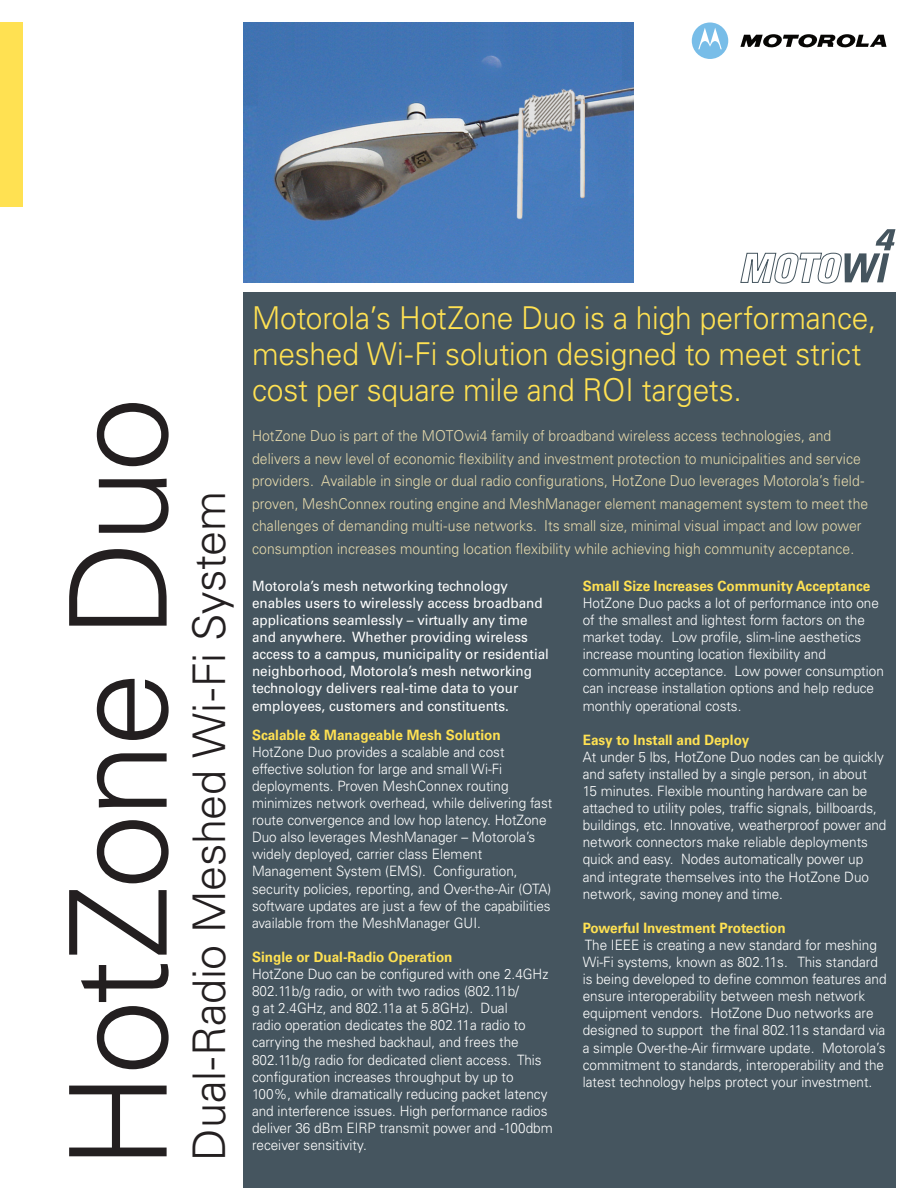
<style>
.page{position:relative;width:918px;height:1188px;background:#fff}
.page>*{position:absolute;margin:0;border:0;box-sizing:border-box;transform-origin:0 0}
.A_title2_U45_90_93{font:300 135px "Univers LT Std";letter-spacing:-.025em;color:#231f20}
.A_subtitle3_U45_24_2{font:300 45px "Univers LT Std";letter-spacing:-.01em;color:#231f20}
.B_lead3_U45_21_24__p{font:300 31.5px/36px "Univers LT Std";letter-spacing:-.005em;color:#ffe152;scale:.95 1}
.B_lead6_U45_11_5_15{font:300 15px/22.5px "Univers LT Std";letter-spacing:.005em;color:#e6daac;scale:.93 1}
.t1{font:300 14.25px/17.1px "Univers LT Std";color:#fff;scale:.95 1}
.t2{font:14.25px/17.1px "Univers LT Std";color:#fff;scale:.94 1}
.t3{font:700 14.25px "Univers LT Std";color:#ffe152;scale:.95 1}
</style>
<div class="page">
<div style="left:0;top:22px;width:22px;height:185px;background:#ffe152"></div>
<div style="left:243px;top:292px;width:653px;height:896px;background:#45555f"></div>
<svg style="left:692px;top:22px;width:36px;height:37px"></svg>
<svg style="left:740px;top:34px;width:146px;height:14px"></svg>
<img style="left:243px;top:22px;width:390px;height:261px">
<svg style="left:740px;top:229px;width:156px;height:55px"></svg>
<p class="A_title2_U45_90_93" style="left:37px;top:1170px;width:774px;rotate:-90deg">HotZone Duo</p>
<p class="A_subtitle3_U45_24_2" style="left:182px;top:1161px;width:671px;rotate:-90deg">Dual-Radio Meshed Wi-Fi System</p>
<p class="B_lead3_U45_21_24__p" style="left:252px;top:299px;width:659px">Motorola’s HotZone Duo is a high performance, meshed Wi-Fi solution designed to meet strict cost per square mile and ROI targets.</p>
<p class="B_lead6_U45_11_5_15" style="left:252px;top:424px;width:664px">HotZone Duo is part of the MOTOwi4 family of broadband wireless access technologies, and delivers a new level of economic flexibility and investment protection to municipalities and service providers. Available in single or dual radio configurations, HotZone Duo leverages Motorola’s field&shy;proven, MeshConnex routing engine and MeshManager element management system to meet the challenges of demanding multi-use networks. Its small size, minimal visual impact and low power consumption increases mounting location flexibility while achieving high community acceptance.</p>
<p class="t2" style="left:252px;top:577px;width:318px">Motorola’s mesh networking technology enables users to wirelessly access broadband applications seamlessly – virtually any time and anywhere. Whether providing wireless access to a campus, municipality or residential neighborhood, Motorola’s mesh networking technology delivers real-time data to your employees, customers and constituents.</p>
<p class="t3" style="left:252px;top:726px;width:263px">Scalable &amp; Manageable Mesh Solution</p>
<p class="t1" style="left:252px;top:743px;width:318px">HotZone Duo provides a scalable and cost effective solution for large and small Wi-Fi deployments. Proven MeshConnex routing minimizes network overhead, while delivering fast route convergence and low hop latency. HotZone Duo also leverages MeshManager – Motorola’s widely deployed, carrier class Element Management System (EMS). Configuration, security policies, reporting, and Over-the-Air (OTA) software updates are just a few of the capabilities available from the MeshManager GUI.</p>
<p class="t3" style="left:252px;top:949px;width:213px">Single or Dual-Radio Operation</p>
<p class="t1" style="left:252px;top:965px;width:318px">HotZone Duo can be configured with one 2.4GHz 802.11b/g radio, or with two radios (802.11b/<br>g at 2.4GHz, and 802.11a at 5.8GHz). Dual<br>radio operation dedicates the 802.11a radio to carrying the meshed backhaul, and frees the 802.11b/g radio for dedicated client access. This configuration increases throughput by up to 100%, while dramatically reducing packet latency and interference issues. High performance radios deliver 36 dBm EIRP transmit power and -100dbm receiver sensitivity.</p>
<p class="t3" style="left:583px;top:577px;width:304px">Small Size Increases Community Acceptance</p>
<p class="t1" style="left:583px;top:594px;width:318px">HotZone Duo packs a lot of performance into one of the smallest and lightest form factors on the market today. Low profile, slim-line aesthetics increase mounting location flexibility and community acceptance. Low power consumption can increase installation options and help reduce monthly operational costs.</p>
<p class="t3" style="left:583px;top:731px;width:177px">Easy to Install and Deploy</p>
<p class="t1" style="left:583px;top:748px;width:321px">At under 5 lbs, HotZone Duo nodes can be quickly and safety installed by a single person, in about<br>15 minutes. Flexible mounting hardware can be attached to utility poles, traffic signals, billboards, buildings, etc. Innovative, weatherproof power and network connectors make reliable deployments quick and easy. Nodes automatically power up and integrate themselves into the HotZone Duo network, saving money and time.</p>
<p class="t3" style="left:583px;top:919px;width:215px">Powerful Investment Protection</p>
<p class="t1" style="left:583px;top:936px;width:321px">The IEEE is creating a new standard for meshing Wi-Fi systems, known as 802.11s. This standard is being developed to define common features and ensure interoperability between mesh network equipment vendors. HotZone Duo networks are designed to support the final 802.11s standard via a simple Over-the-Air firmware update. Motorola’s commitment to standards, interoperability and the latest technology helps protect your investment.</p>
</div>
